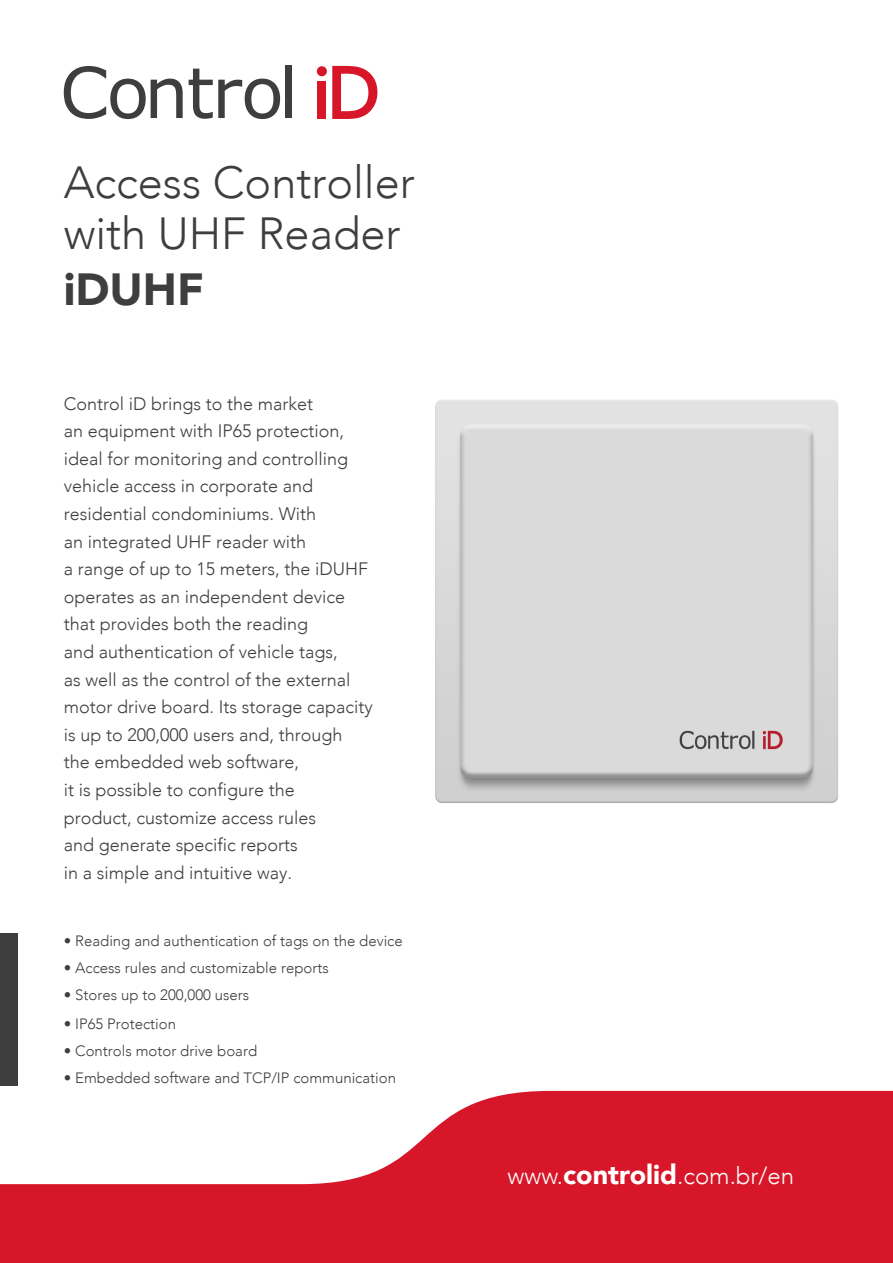
<style>
.page{position:relative;width:893px;height:1263px;background:#fff}
.page>*{position:absolute;margin:0;border:0;box-sizing:border-box;transform-origin:0 0}
.t1{font:300 45px/51px "Avenir";color:#3e3e3f}
.t2{font:900 45px "Avenir";color:#3e3e3f}
.t3{font:300 24px "Avenir";color:#fff}
.t4{font:300 18px/27.6px "Avenir";color:#3e3e3f}
.t5{font:300 15px "Avenir";color:#3e3e3f}
.s1{font-weight:900;font-size:27px}
</style>
<div class="page">
<img style="left:435px;top:400px;width:404px;height:403px">
<svg style="left:0;top:1091px;width:893px;height:172px;fill:#d71729"></svg>
<div style="left:0;top:933px;width:18px;height:153px;background:#3e3e3f"></div>
<svg style="left:64px;top:66px;width:119px;height:53px"></svg>
<svg style="left:189px;top:69px;width:91px;height:50px"></svg>
<div style="left:285px;top:66px;width:7px;height:52px;background:#3e3e3f"></div>
<svg style="left:332px;top:66px;width:45px;height:53px"></svg>
<div style="left:318px;top:81px;width:8px;height:38px;background:#d71729"></div>
<div style="left:317px;top:66px;width:10px;height:10px;background:#d71729;border-radius:50%"></div>
<p class="t1" style="left:64px;top:157px;width:352px">Access Controller with UHF Reader</p>
<p class="t2" style="left:64px;top:251px;width:142px">iDUHF</p>
<p class="t4" style="left:64px;top:390px;width:311px">Control iD brings to the market<br>an equipment with IP65 protection, ideal for monitoring and controlling vehicle access in corporate and residential condominiums. With<br>an integrated UHF reader with<br>a range of up to 15 meters, the iDUHF operates as an independent device that provides both the reading<br>and authentication of vehicle tags,<br>as well as the control of the external motor drive board. Its storage capacity is up to 200,000 users and, through the embedded web software,<br>it is possible to configure the<br>product, customize access rules<br>and generate specific reports<br>in a simple and intuitive way.</p>
<p class="t5" style="left:64px;top:932px;width:341px">• Reading and authentication of tags on the device</p>
<p class="t5" style="left:64px;top:959px;width:267px">• Access rules and customizable reports</p>
<p class="t5" style="left:64px;top:986px;width:187px">• Stores up to 200,000 users</p>
<p class="t5" style="left:64px;top:1015px;width:114px">• IP65 Protection</p>
<p class="t5" style="left:64px;top:1042px;width:195px">• Controls motor drive board</p>
<p class="t5" style="left:64px;top:1068px;width:334px">• Embedded software and TCP/IP communication</p>
<p class="t3" style="left:508px;top:1161px;width:288px">www.<span class="s1">controlid</span>.com.br/en</p>
</div>
